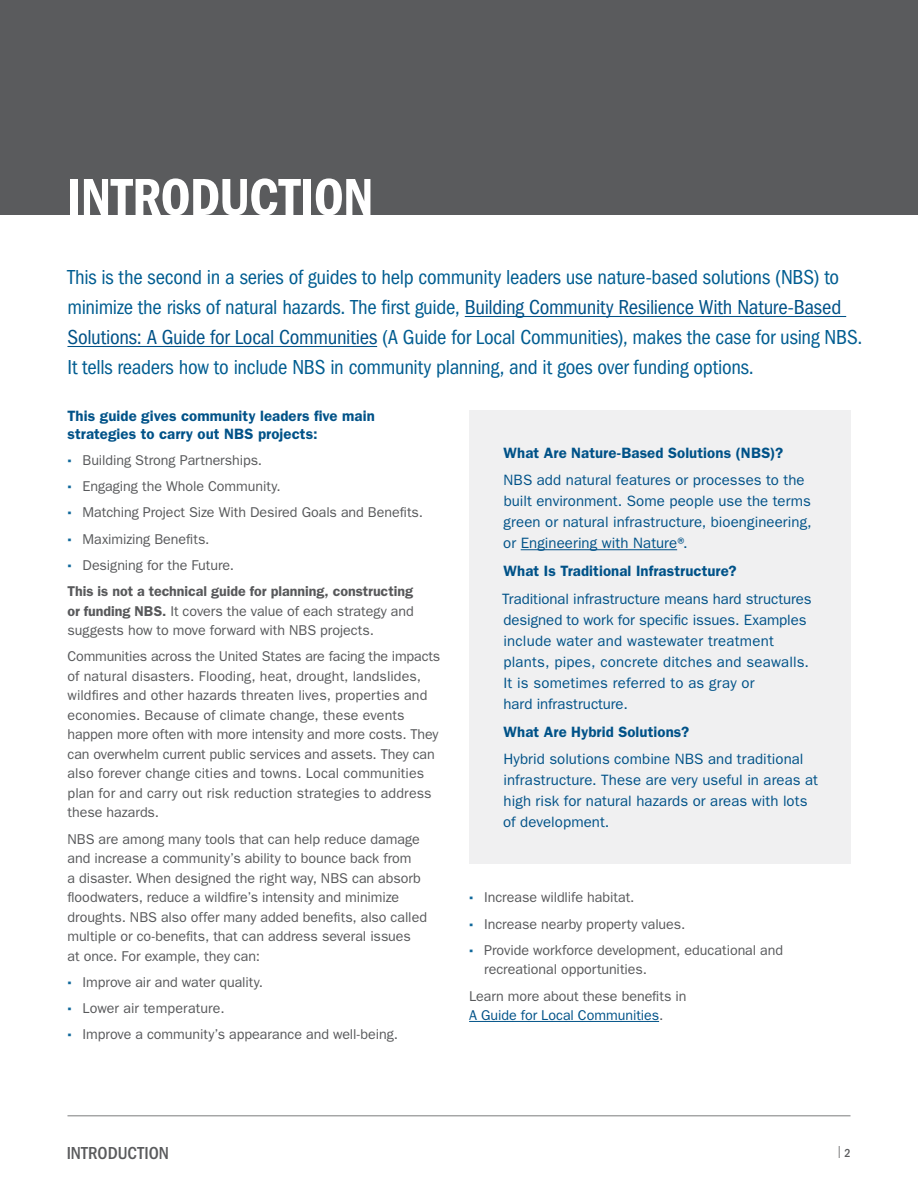
<style>
.page{position:relative;width:918px;height:1188px;background:#fff}
.page>*{position:absolute;margin:0;border:0;box-sizing:border-box;transform-origin:0 0}
.t1{font:54px "ITC Franklin Gothic Std Dm Cd";letter-spacing:-.015em;color:#fff}
.t2{font:condensed 21px/30px "ITC Franklin Gothic Std";letter-spacing:-.015em;color:#005d91}
.t3{font:500 condensed 18px "ITC Franklin Gothic Std";color:#5a5b5d}
.t4{font:15px/21px "ITC Franklin Gothic Std";letter-spacing:.005em;color:#005288}
.t5{font:600 15px/18px "ITC Franklin Gothic Std";letter-spacing:.005em;color:#005288}
.t6{font:14.25px/19.5px "ITC Franklin Gothic Std";color:#58595b}
.t7{font:12px "ITC Franklin Gothic Std";color:#5a5b5d}
.s1{color:#005288}
.s2{font-family:"ITC Franklin Gothic Std Hvy";color:#10689b}
.s3{font-weight:600}
.s4{font-weight:500;font-stretch:condensed}
</style>
<div class="page">
<div style="left:0;top:0;width:918px;height:215px;background:#5a5b5d"></div>
<hr style="left:469px;top:1021px;width:190px;height:1px;background:#005288">
<div style="left:469px;top:410px;width:381px;height:454px;background:#f0f0f1"></div>
<hr style="left:521px;top:549px;width:156px;height:1px;background:#005288">
<hr style="left:465px;top:316px;width:381px;height:1px;background:#005288">
<hr style="left:68px;top:346px;width:309px;height:1px;background:#005288">
<hr style="left:68px;top:1116px;width:782px;height:1px;background:#7b7c7d">
<h2 class="t1" style="left:67px;top:166px;width:308px">INTRODUCTION</h2>
<p class="t2" style="left:68px;top:263px;width:796px">This is the second in a series of guides to help community leaders use nature-based solutions (NBS) to minimize the risks of natural hazards. The first guide, <span class="s1">Building Community Resilience With Nature-Based Solutions: A Guide for Local Communities</span> (A Guide for Local Communities), makes the case for using NBS.<br>It tells readers how to include NBS in community planning, and it goes over funding options.</p>
<p class="t5" style="left:68px;top:407px;width:309px">This guide gives community leaders five main strategies to carry out NBS projects:</p>
<p class="t6" style="left:68px;top:451px;width:196px"><span class="s2">∙</span> Building Strong Partnerships.</p>
<p class="t6" style="left:68px;top:477px;width:215px"><span class="s2">∙</span> Engaging the Whole Community.</p>
<p class="t6" style="left:68px;top:503px;width:357px"><span class="s2">∙</span> Matching Project Size With Desired Goals and Benefits.</p>
<p class="t6" style="left:68px;top:529px;width:144px"><span class="s2">∙</span> Maximizing Benefits.</p>
<p class="t6" style="left:68px;top:556px;width:168px"><span class="s2">∙</span> Designing for the Future.</p>
<p class="t6" style="left:68px;top:582px;width:348px;text-align:justify"><span class="s3">This is not a technical guide for planning, constructing or funding NBS.</span> It covers the value of each strategy and suggests how to move forward with NBS projects.</p>
<p class="t6" style="left:68px;top:647px;width:374px">Communities across the United States are facing the impacts of natural disasters. Flooding, heat, drought, landslides, wildfires and other hazards threaten lives, properties and economies. Because of climate change, these events happen more often with more intensity and more costs. They can overwhelm current public services and assets. They can also forever change cities and towns. Local communities plan for and carry out risk reduction strategies to address these hazards.</p>
<p class="t6" style="left:68px;top:829px;width:361px">NBS are among many tools that can help reduce damage and increase a community’s ability to bounce back from<br>a disaster. When designed the right way, NBS can absorb floodwaters, reduce a wildfire’s intensity and minimize droughts. NBS also offer many added benefits, also called multiple or co-benefits, that can address several issues<br>at once. For example, they can:</p>
<p class="t6" style="left:68px;top:973px;width:197px"><span class="s2">∙</span> Improve air and water quality.</p>
<p class="t6" style="left:68px;top:999px;width:159px"><span class="s2">∙</span> Lower air temperature.</p>
<p class="t6" style="left:68px;top:1025px;width:332px"><span class="s2">∙</span> Improve a community’s appearance and well-being.</p>
<h3 class="t5" style="left:504px;top:443px;width:281px">What Are Nature-Based Solutions (NBS)?</h3>
<p class="t4" style="left:503px;top:470px;width:310px">NBS add natural features or processes to the built environment. Some people use the terms green or natural infrastructure, bioengineering, or Engineering with Nature®.</p>
<h3 class="t5" style="left:504px;top:562px;width:235px">What Is Traditional Infrastructure?</h3>
<p class="t4" style="left:502px;top:588px;width:311px">Traditional infrastructure means hard structures designed to work for specific issues. Examples include water and wastewater treatment plants, pipes, concrete ditches and seawalls.<br>It is sometimes referred to as gray or<br>hard infrastructure.</p>
<h3 class="t5" style="left:504px;top:722px;width:187px">What Are Hybrid Solutions?</h3>
<p class="t4" style="left:503px;top:749px;width:316px">Hybrid solutions combine NBS and traditional infrastructure. These are very useful in areas at high risk for natural hazards or areas with lots of development.</p>
<p class="t6" style="left:469px;top:888px;width:167px"><span class="s2">∙</span> Increase wildlife habitat.</p>
<p class="t6" style="left:469px;top:914px;width:218px"><span class="s2">∙</span> Increase nearby property values.</p>
<p class="t6" style="left:484px;top:940px;width:301px;text-indent:-15px"><span class="s2">∙</span> Provide workforce development, educational and recreational opportunities.</p>
<p class="t6" style="left:469px;top:986px;width:219px">Learn more about these benefits in<br><span class="s1">A Guide for Local Communities</span>.</p>
<p class="t3" style="left:66px;top:1143px;width:104px">INTRODUCTION</p>
<p class="t7" style="left:838px;top:1144px;width:14px">| <span class="s4">2</span></p>
</div>
